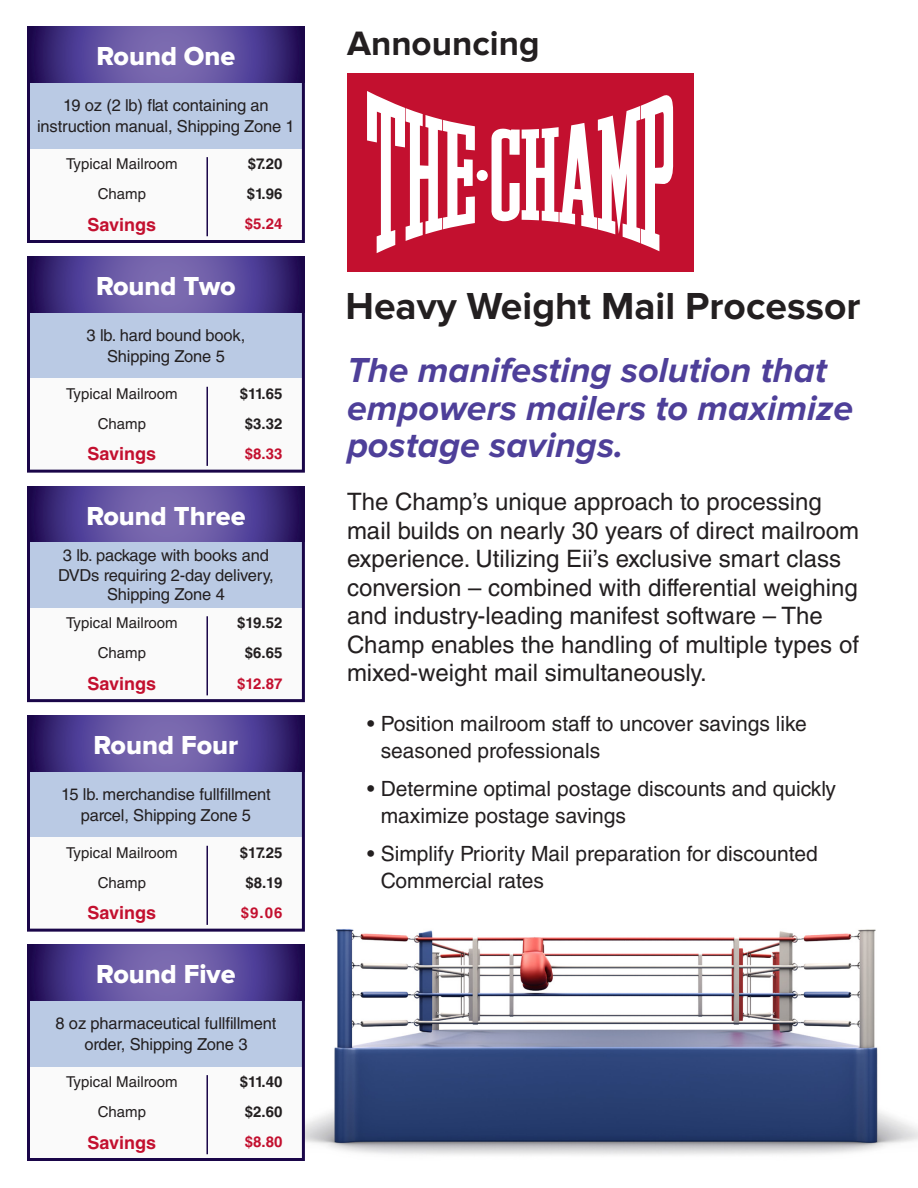
<style>
.page{position:relative;width:918px;height:1188px;background:#fff}
.page>*{position:absolute;margin:0;border:0;box-sizing:border-box;transform-origin:0 0}
.t1{font:52.8px "Myriad Pro";color:#fff}
.t2{font:700 39px "Proxima Nova";color:#231f20}
.t3{font:italic 700 36px/37.5px "Proxima Nova";color:#4e3f99}
.t4{font:700 35.1px "Proxima Nova";color:#231f20}
.t5{font:27px "Proxima Nova Extrabld";color:#fff}
.t6{font:24px/28.5px "Helvetica LT Std";color:#231f20}
.t7{font:21px/27px "Helvetica LT Std";color:#231f20}
.t8{font:700 18px "Helvetica LT Std";color:#c3102f}
.Body{font:16.5px/21px "Helvetica LT Std";letter-spacing:-.01em;color:#231f20;text-align:center}
.t9{font:15px "Helvetica LT Std";color:#231f20}
.t10{font:700 15px "Helvetica LT Std";color:#231f20}
.t11{font:700 15px "Helvetica LT Std";color:#c3102f}
</style>
<div class="page">
<div style="left:347px;top:73px;width:347px;height:199px;background:#c3102f"></div>
<svg style="left:367px;top:91px;width:108px;height:162px"></svg>
<svg style="left:491px;top:95px;width:182px;height:156px"></svg>
<img style="left:284px;top:929px;width:634px;height:226px">
<div style="left:28px;top:28px;width:275px;height:214px;background:#fafafa"></div>
<div style="left:30px;top:83px;width:272px;height:65px;background:#bacae4"></div>
<div style="left:27px;top:27px;width:278px;height:216px;border:3px solid #1a0649"></div>
<svg style="left:27px;top:27px;width:278px;height:56px;background:#564693"></svg>
<hr style="left:206px;top:157px;width:2px;height:79px;background:#1a0649">
<div style="left:28px;top:258px;width:275px;height:213px;background:#fafafa"></div>
<div style="left:30px;top:312px;width:272px;height:66px;background:#bacae4"></div>
<div style="left:27px;top:257px;width:278px;height:216px;border:3px solid #1a0649"></div>
<svg style="left:27px;top:256px;width:278px;height:56px;background:#564693"></svg>
<hr style="left:206px;top:387px;width:2px;height:79px;background:#1a0649">
<div style="left:28px;top:488px;width:275px;height:213px;background:#fafafa"></div>
<div style="left:30px;top:542px;width:272px;height:66px;background:#bacae4"></div>
<div style="left:27px;top:486px;width:278px;height:216px;border:3px solid #1a0649"></div>
<svg style="left:27px;top:486px;width:278px;height:56px;background:#564693"></svg>
<hr style="left:206px;top:616px;width:2px;height:79px;background:#1a0649">
<div style="left:28px;top:717px;width:275px;height:213px;background:#fafafa"></div>
<div style="left:30px;top:771px;width:272px;height:66px;background:#bacae4"></div>
<div style="left:27px;top:716px;width:278px;height:216px;border:3px solid #1a0649"></div>
<svg style="left:27px;top:716px;width:278px;height:55px;background:#574693"></svg>
<hr style="left:206px;top:846px;width:2px;height:79px;background:#1a0649">
<div style="left:28px;top:946px;width:275px;height:214px;background:#fafafa"></div>
<div style="left:30px;top:1001px;width:272px;height:65px;background:#bacae4"></div>
<div style="left:27px;top:945px;width:278px;height:216px;border:3px solid #1a0649"></div>
<svg style="left:27px;top:945px;width:278px;height:56px;background:#564693"></svg>
<hr style="left:206px;top:1075px;width:2px;height:79px;background:#1a0649">
<p class="t5" style="left:96px;top:41px;width:140px">Round One</p>
<p class="Body" style="left:37px;top:95px;width:259px">19 oz (2 lb) flat containing an instruction manual, Shipping Zone 1</p>
<p class="t9" style="left:66px;top:155px;width:113px">Typical Mailroom</p>
<p class="t10" style="left:248px;top:155px;width:36px">$7.20</p>
<p class="t9" style="left:98px;top:185px;width:50px">Champ</p>
<p class="t10" style="left:247px;top:185px;width:37px">$1.96</p>
<p class="t8" style="left:88px;top:213px;width:70px">Savings</p>
<p class="t11" style="left:245px;top:215px;width:39px">$5.24</p>
<p class="t5" style="left:96px;top:270px;width:141px">Round Two</p>
<p class="Body" style="left:87px;top:324px;width:160px">3 lb. hard bound book,</p>
<p class="Body" style="left:107px;top:345px;width:119px">Shipping Zone 5</p>
<p class="t9" style="left:66px;top:385px;width:113px">Typical Mailroom</p>
<p class="t10" style="left:240px;top:384px;width:44px">$11.65</p>
<p class="t9" style="left:98px;top:415px;width:50px">Champ</p>
<p class="t10" style="left:245px;top:414px;width:39px">$3.32</p>
<p class="t8" style="left:88px;top:443px;width:70px">Savings</p>
<p class="t11" style="left:245px;top:445px;width:39px">$8.33</p>
<p class="t5" style="left:86px;top:500px;width:161px">Round Three</p>
<p class="Body" style="left:63px;top:545px;width:208px">3 lb. package with books and</p>
<p class="Body" style="left:58px;top:565px;width:217px;line-height:19.5px">DVDs requiring 2-day delivery,<br>Shipping Zone 4</p>
<p class="t9" style="left:66px;top:614px;width:113px">Typical Mailroom</p>
<p class="t10" style="left:237px;top:614px;width:47px">$19.52</p>
<p class="t9" style="left:98px;top:644px;width:50px">Champ</p>
<p class="t10" style="left:245px;top:644px;width:39px">$6.65</p>
<p class="t8" style="left:88px;top:672px;width:70px">Savings</p>
<p class="t11" style="left:237px;top:674px;width:47px">$12.87</p>
<p class="t5" style="left:94px;top:729px;width:146px">Round Four</p>
<p class="Body" style="left:61px;top:783px;width:211px">15 lb. merchandise fullfillment parcel, Shipping Zone 5</p>
<p class="t9" style="left:66px;top:844px;width:113px">Typical Mailroom</p>
<p class="t10" style="left:240px;top:843px;width:44px">$17.25</p>
<p class="t9" style="left:98px;top:874px;width:50px">Champ</p>
<p class="t10" style="left:245px;top:873px;width:39px">$8.19</p>
<p class="t8" style="left:88px;top:902px;width:70px">Savings</p>
<p class="t11" style="left:241px;top:904px;width:43px">$9.06</p>
<p class="t5" style="left:96px;top:959px;width:141px">Round Five</p>
<p class="Body" style="left:56px;top:1013px;width:222px">8 oz pharmaceutical fullfillment order, Shipping Zone 3</p>
<p class="t9" style="left:66px;top:1073px;width:113px">Typical Mailroom</p>
<p class="t10" style="left:240px;top:1073px;width:44px">$11.40</p>
<p class="t9" style="left:98px;top:1103px;width:50px">Champ</p>
<p class="t10" style="left:245px;top:1103px;width:39px">$2.60</p>
<p class="t8" style="left:88px;top:1131px;width:70px">Savings</p>
<p class="t11" style="left:245px;top:1133px;width:39px">$8.80</p>
<p class="t4" style="left:347px;top:23px;width:194px">Announcing</p>
<h1 class="t1" style="left:475px;top:139px;width:16px">•</h1>
<p class="t2" style="left:346px;top:283px;width:517px">Heavy Weight Mail Processor</p>
<p class="t3" style="left:347px;top:352px;width:508px">The manifesting solution that empowers mailers to maximize postage savings.</p>
<p class="t6" style="left:347px;top:488px;width:514px">The Champ’s unique approach to processing mail builds on nearly 30 years of direct mailroom experience. Utilizing Eii’s exclusive smart class conversion – combined with differential weighing and industry-leading manifest software – The Champ enables the handling of multiple types of mixed-weight mail simultaneously.</p>
<p class="t7" style="left:381px;top:710px;width:428px;text-indent:-14px">• Position mailroom staff to uncover savings like seasoned professionals</p>
<p class="t7" style="left:381px;top:775px;width:457px;text-indent:-14px">• Determine optimal postage discounts and quickly maximize postage savings</p>
<p class="t7" style="left:381px;top:840px;width:439px;text-indent:-14px">• Simplify Priority Mail preparation for discounted<br>Commercial rates</p>
</div>
